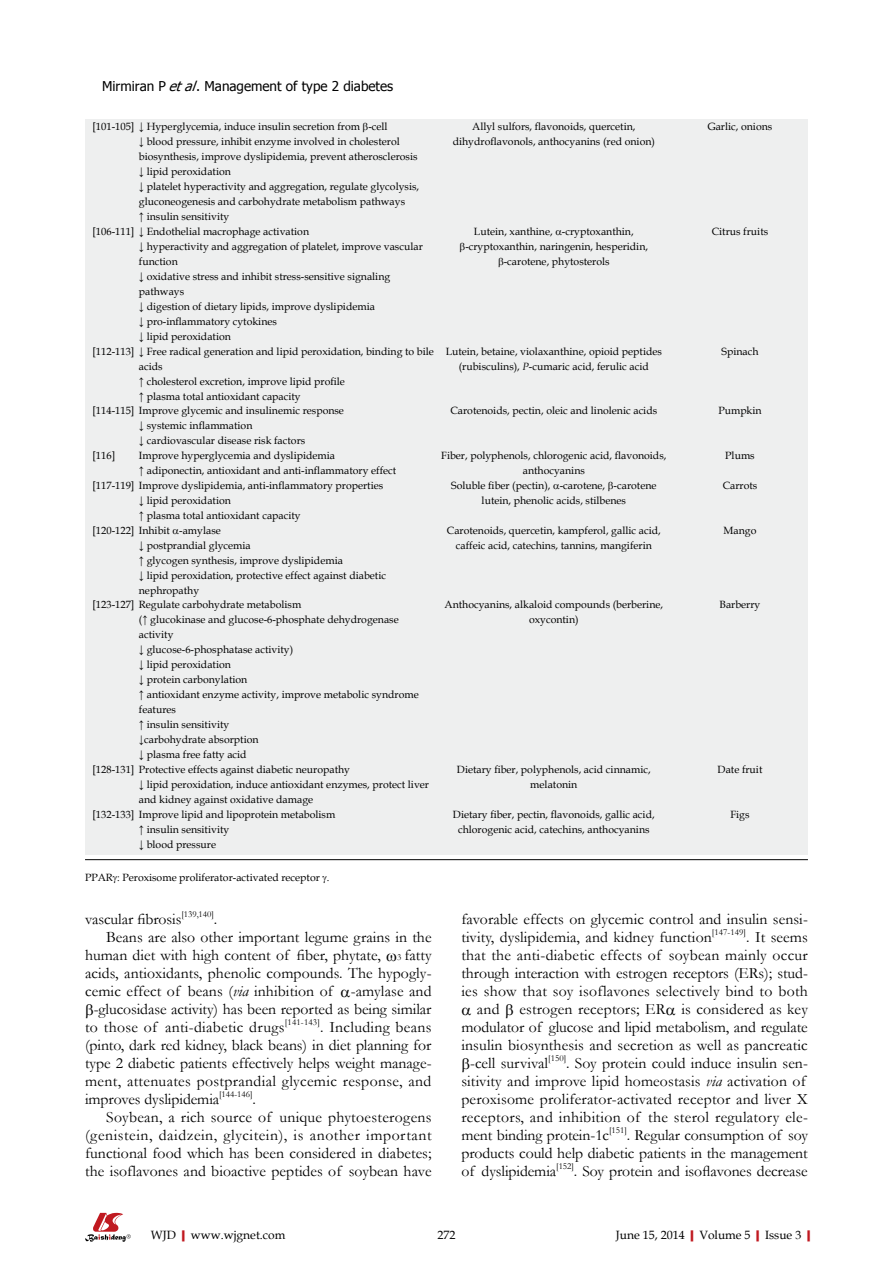
<style>
.page{position:relative;width:893px;height:1263px;background:#fff}
.page>*{position:absolute;margin:0;border:0;box-sizing:border-box;transform-origin:0 0}
.t1{font:15.75px/18px "Garamond";letter-spacing:.005em;color:#000;text-align:justify}
.t2{font:15.75px "Garamond";letter-spacing:.035em;color:#000}
.t3{font:13.5px "Tahoma";color:#000}
.t4{font:12px "Book Antiqua";color:#000}
.t5{font:10.5px/15px "Book Antiqua";color:#000}
.t6{font:9.15px "Garamond";letter-spacing:-.005em;color:#000}
.s1{font-style:italic}
.s2{font-size:9.15px}
.s3{font-weight:700;color:#c01920}
</style>
<div class="page">
<div style="left:85px;top:119px;width:723px;height:736px;background:#eeefef"></div>
<svg style="left:85px;top:1213px;width:46px;height:29px"></svg>
<hr style="left:85px;top:859px;width:723px;height:1px;background:#000">
<p class="t3" style="left:102px;top:77px;width:293px">Mirmiran P <span class="s1">etal</span>. Management of type 2 diabetes</p>
<p class="t5" style="left:139px;top:119px;width:282px;text-indent:-46px">[101-105] ↓ Hyperglycemia, induce insulin secretion from -cell<br>↓ blood pressure, inhibit enzyme involved in cholesterol biosynthesis, improve dyslipidemia, prevent atherosclerosis ↓ lipid peroxidation<br>↓ platelet hyperactivity and aggregation, regulate glycolysis, gluconeogenesis and carbohydrate metabolism pathways<br>↑ insulin sensitivity</p>
<p class="t5" style="left:453px;top:119px;width:204px;text-align:center">Allyl sulfors, flavonoids, quercetin, dihydroflavonols, anthocyanins (red onion)</p>
<p class="t5" style="left:708px;top:119px;width:66px">Garlic, onions</p>
<p class="t5" style="left:139px;top:224px;width:285px;text-indent:-46px">[106-111] ↓ Endothelial macrophage activation<br>↓ hyperactivity and aggregation of platelet, improve vascular function<br>↓ oxidative stress and inhibit stress-sensitive signaling pathways<br>↓ digestion of dietary lipids, improve dyslipidemia<br>↓ pro-inflammatory cytokines<br>↓ lipid peroxidation</p>
<p class="t5" style="left:465px;top:224px;width:184px;text-align:center">Lutein, xanthine, -cryptoxanthin, -cryptoxanthin, naringenin, hesperidin, -carotene, phytosterols</p>
<p class="t5" style="left:712px;top:224px;width:58px">Citrus fruits</p>
<p class="t5" style="left:139px;top:343px;width:296px;text-indent:-46px">[112-113] ↓ Free radical generation and lipid peroxidation, binding to bile acids<br>↑ cholesterol excretion, improve lipid profile<br>↑ plasma total antioxidant capacity</p>
<p class="t5" style="left:446px;top:343px;width:218px;text-align:center">Lutein, betaine, violaxanthine, opioid peptides (rubisculins), <span class="s1">P</span>-cumaric acid, ferulic acid</p>
<p class="t5" style="left:721px;top:343px;width:39px">Spinach</p>
<p class="t5" style="left:139px;top:403px;width:207px;text-indent:-46px">[114-115] Improve glycemic and insulinemic response ↓ systemic inflammation<br>↓ cardiovascular disease risk factors</p>
<p class="t5" style="left:450px;top:403px;width:208px">Carotenoids, pectin, oleic and linolenic acids</p>
<p class="t5" style="left:718px;top:403px;width:45px">Pumpkin</p>
<p class="t5" style="left:92px;top:448px;width:24px">[116]</p>
<p class="t5" style="left:139px;top:448px;width:259px">Improve hyperglycemia and dyslipidemia<br>↑ adiponectin, antioxidant and anti-inflammatory effect</p>
<p class="t5" style="left:441px;top:448px;width:227px;text-align:center">Fiber, polyphenols, chlorogenic acid, flavonoids, anthocyanins</p>
<p class="t5" style="left:725px;top:448px;width:31px">Plums</p>
<p class="t5" style="left:139px;top:478px;width:246px;text-indent:-46px">[117-119] Improve dyslipidemia, anti-inflammatory properties ↓ lipid peroxidation<br>↑ plasma total antioxidant capacity</p>
<p class="t5" style="left:451px;top:478px;width:207px;text-align:center">Soluble fiber (pectin), -carotene, -carotene lutein, phenolic acids, stilbenes</p>
<p class="t5" style="left:723px;top:478px;width:36px">Carrots</p>
<p class="t5" style="left:139px;top:522px;width:249px;text-indent:-46px">[120-122] Inhibit -amylase<br>↓ postprandial glycemia<br>↑ glycogen synthesis, improve dyslipidemia<br>↓ lipid peroxidation, protective effect against diabetic nephropathy</p>
<p class="t5" style="left:447px;top:522px;width:215px;text-align:center">Carotenoids, quercetin, kampferol, gallic acid, caffeic acid, catechins, tannins, mangiferin</p>
<p class="t5" style="left:724px;top:522px;width:34px">Mango</p>
<p class="t5" style="left:139px;top:597px;width:281px;text-indent:-46px">[123-127] Regulate carbohydrate metabolism<br>(↑ glucokinase and glucose-6-phosphate dehydrogenase activity<br>↓ glucose-6-phosphatase activity)<br>↓ lipid peroxidation<br>↓ protein carbonylation<br>↑ antioxidant enzyme activity, improve metabolic syndrome features<br>↑ insulin sensitivity<br>↓carbohydrate absorption<br>↓ plasma free fatty acid</p>
<p class="t5" style="left:445px;top:597px;width:220px;text-align:center">Anthocyanins, alkaloid compounds (berberine, oxycontin)</p>
<p class="t5" style="left:720px;top:597px;width:42px">Barberry</p>
<p class="t5" style="left:139px;top:762px;width:292px;text-indent:-46px">[128-131] Protective effects against diabetic neuropathy<br>↓ lipid peroxidation, induce antioxidant enzymes, protect liver and kidney against oxidative damage</p>
<p class="t5" style="left:457px;top:762px;width:195px;text-align:center">Dietary fiber, polyphenols, acid cinnamic, melatonin</p>
<p class="t5" style="left:717px;top:762px;width:46px">Date fruit</p>
<p class="t5" style="left:139px;top:807px;width:198px;text-indent:-46px">[132-133] Improve lipid and lipoprotein metabolism ↑ insulin sensitivity<br>↓ blood pressure</p>
<p class="t5" style="left:453px;top:807px;width:203px;text-align:center">Dietary fiber, pectin, flavonoids, gallic acid, chlorogenic acid, catechins, anthocyanins</p>
<p class="t5" style="left:730px;top:807px;width:21px">Figs</p>
<p class="t5" style="left:85px;top:869px;width:246px">PPAR : Peroxisome proliferator-activated receptor .</p>
<p class="t1" style="left:85px;top:910px;width:98px">vascular fibrosis</p>
<p class="t6" style="left:181px;top:907px;width:34px">[139,140]</p>
<p class="t1" style="left:214px;top:910px;width:5px">.</p>
<p class="t1" style="left:106px;top:928px;width:327px">Beans are also other important legume grains in the</p>
<p class="t1" style="left:85px;top:946px;width:348px">human diet with high content of fiber, phytate, <span class="s2">3</span> fatty</p>
<p class="t1" style="left:85px;top:964px;width:348px">acids, antioxidants, phenolic compounds. The hypogly-</p>
<p class="t1" style="left:85px;top:982px;width:348px">cemic effect of beans (<span class="s1">via</span> inhibition of -amylase and</p>
<p class="t1" style="left:94px;top:1000px;width:339px">-glucosidase activity) has been reported as being similar</p>
<p class="t1" style="left:85px;top:1018px;width:201px">to those of anti-diabetic drugs</p>
<p class="t6" style="left:285px;top:1015px;width:37px">[141-143]</p>
<p class="t1" style="left:85px;top:1018px;width:348px;text-indent:235px">. Including beans (pinto, dark red kidney, black beans) in diet planning for type 2 diabetic patients effectively helps weight manage&shy;ment, attenuates postprandial glycemic response, and improves dyslipidemia</p>
<p class="t6" style="left:219px;top:1087px;width:35px">[144-146]</p>
<p class="t1" style="left:252px;top:1090px;width:5px">.</p>
<p class="t1" style="left:106px;top:1108px;width:327px">Soybean, a rich source of unique phytoesterogens</p>
<p class="t2" style="left:85px;top:1124px;width:348px">(genistein, daidzein, glycitein), is another important</p>
<p class="t1" style="left:85px;top:1144px;width:348px">functional food which has been considered in diabetes;</p>
<p class="t1" style="left:85px;top:1162px;width:348px">the isoflavones and bioactive peptides of soybean have</p>
<p class="t1" style="left:461px;top:910px;width:348px">favorable effects on glycemic control and insulin sensi&shy;tivity, dyslipidemia, and kidney function</p>
<p class="t6" style="left:712px;top:925px;width:36px">[147-149]</p>
<p class="t1" style="left:746px;top:928px;width:63px">. It seems</p>
<p class="t1" style="left:461px;top:946px;width:348px">that the anti-diabetic effects of soybean mainly occur</p>
<p class="t1" style="left:461px;top:964px;width:348px">through interaction with estrogen receptors (ERs); stud-</p>
<p class="t1" style="left:461px;top:982px;width:348px">ies show that soy isoflavones selectively bind to both</p>
<p class="t1" style="left:477px;top:1000px;width:24px">and</p>
<p class="t1" style="left:519px;top:1000px;width:290px">estrogen receptors; ER is considered as key</p>
<p class="t1" style="left:461px;top:1018px;width:348px">modulator of glucose and lipid metabolism, and regulate</p>
<p class="t1" style="left:461px;top:1036px;width:348px">insulin biosynthesis and secretion as well as pancreatic</p>
<p class="t1" style="left:470px;top:1054px;width:80px">-cell survival</p>
<p class="t6" style="left:548px;top:1051px;width:19px">[150]</p>
<p class="t1" style="left:461px;top:1054px;width:348px;text-align:left;text-indent:105px">. Soy protein could induce insulin sen&shy;sitivity and improve lipid homeostasis <span class="s1">via</span> activation of peroxisome proliferator-activated receptor and liver X receptors, and inhibition of the sterol regulatory ele&shy;ment binding protein-1c</p>
<p class="t6" style="left:609px;top:1123px;width:19px">[151]</p>
<p class="t1" style="left:461px;top:1126px;width:348px;text-indent:165px">. Regular consumption of soy products could help diabetic patients in the management of dyslipidemia</p>
<p class="t6" style="left:556px;top:1159px;width:19px">[152]</p>
<p class="t1" style="left:574px;top:1162px;width:235px">. Soy protein and isoflavones decrease</p>
<p class="t4" style="left:151px;top:1226px;width:136px">WJD<span class="s3">|</span>www.wjgnet.com</p>
<p class="t4" style="left:437px;top:1226px;width:19px">272</p>
<p class="t4" style="left:616px;top:1226px;width:202px">June 15, 2014<span class="s3">|</span>Volume 5<span class="s3">|</span>Issue 3<span class="s3">|</span></p>
</div>
